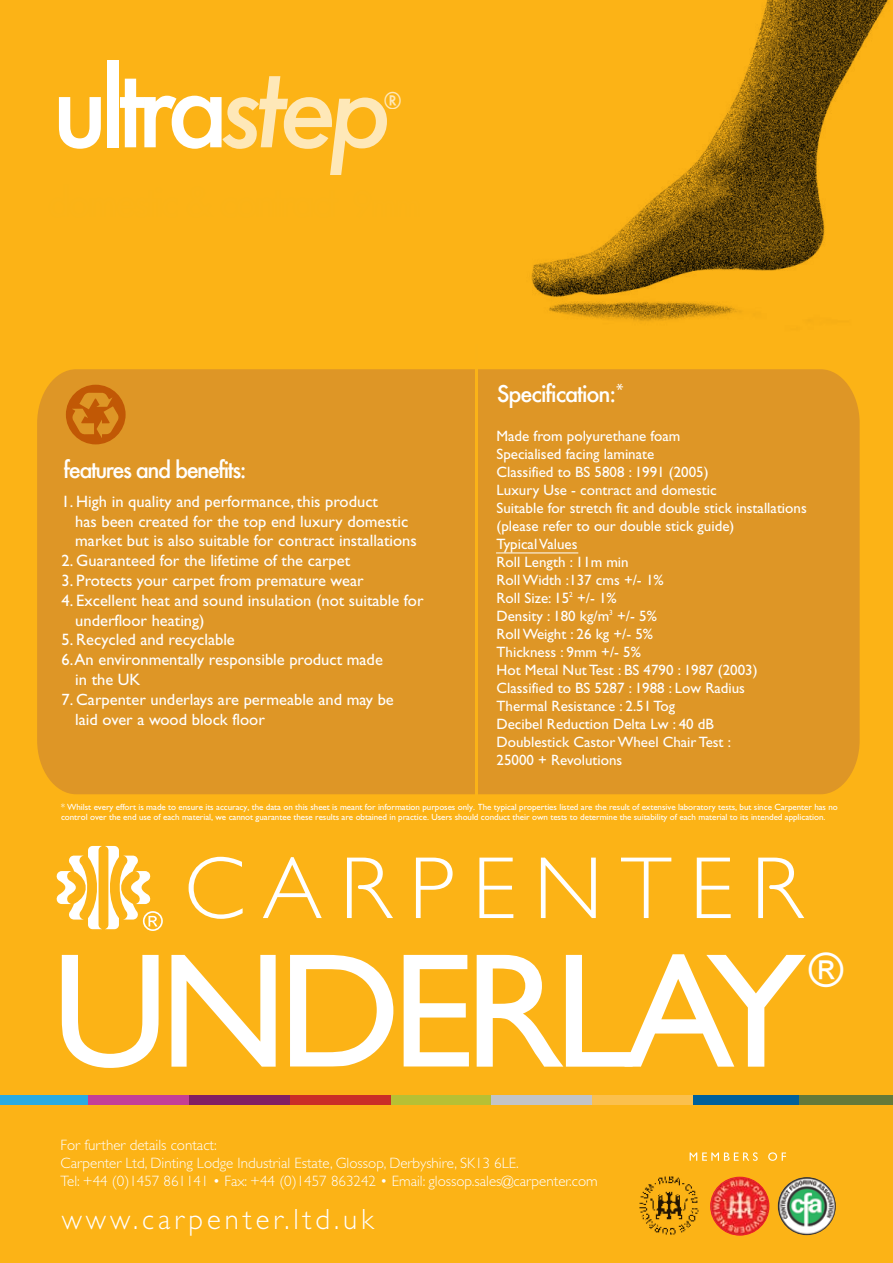
<style>
.page{position:relative;width:893px;height:1263px;background:#fcb316}
.page>*{position:absolute;margin:0;border:0;box-sizing:border-box;transform-origin:0 0}
.t1{font:163.8px "Gill Sans";letter-spacing:-.06em;color:#fff}
.t2{font:500 105.6px "Futura";letter-spacing:-.08em;color:#fff}
.t3{font:46.5px "Gill Sans";color:#fff}
.t4{font:300 29.4px "Gill Sans";letter-spacing:.14em;color:#fff}
.t5{font:500 22.5px "Futura";letter-spacing:-.06em;color:#fff}
.t6{font:500 22.5px "Futura";letter-spacing:-.06em;color:#fff;scale:.92 1}
.t7{font:18px "Myriad Pro";color:#fff}
.t8{font:16.5px/19.8px "Gill Sans";color:#fff}
.t9{font:16.35px/19.8px "Gill Sans";color:#fff}
.t10{font:15px/18px "Gill Sans";color:#fff}
.t11{font:300 15px/18px "Gill Sans";color:#fff}
.t12{font:9px/10.8px "Gill Sans";letter-spacing:-.005em;color:#fff}
.s1{font-style:italic}
</style>
<div class="page">
<div style="left:0;top:1095px;width:94px;height:10px;background:#29abe2"></div>
<div style="left:88px;top:1095px;width:107px;height:10px;background:#c44097"></div>
<div style="left:189px;top:1095px;width:107px;height:10px;background:#812063"></div>
<div style="left:290px;top:1095px;width:107px;height:10px;background:#c92f27"></div>
<div style="left:391px;top:1095px;width:106px;height:10px;background:#b7c034"></div>
<div style="left:491px;top:1095px;width:107px;height:10px;background:#c3c4c6"></div>
<div style="left:592px;top:1095px;width:107px;height:10px;background:#fbc04e"></div>
<div style="left:693px;top:1095px;width:107px;height:10px;background:#00609a"></div>
<div style="left:800px;top:1095px;width:93px;height:10px;background:#657939"></div>
<img style="left:531px;top:0;width:358px;height:321px">
<div style="left:37px;top:369px;width:823px;height:425px;background:#de9626"></div>
<hr style="left:496px;top:553px;width:82px;height:1px;background:#fff">
<svg style="left:66px;top:385px;width:60px;height:59px;background:#cf7615"></svg>
<hr style="left:475px;top:345px;width:3px;height:468px;background:#fbb317">
<svg style="left:690px;top:1152px;width:68px;height:9px"></svg>
<svg style="left:768px;top:1152px;width:18px;height:9px"></svg>
<svg style="left:56px;top:846px;width:748px;height:85px"></svg>
<img style="left:778px;top:1177px;width:58px;height:58px;border-radius:29px">
<img style="left:639px;top:1176px;width:60px;height:59px">
<img style="left:711px;top:1177px;width:58px;height:58px;border-radius:29px">
<div style="left:710px;top:1177px;width:59px;height:58px;border:1px solid #ec2026;border-radius:50%"></div>
<h2 class="t2" style="left:52px;top:36px;width:342px">ultra<span class="s1">step</span></h2>
<h3 class="t6" style="left:383px;top:85px;width:21px">®</h3>
<h3 class="t5" style="left:63px;top:454px;width:185px">features and benefits:</h3>
<p class="t8" style="left:75px;top:491px;width:343px;text-indent:-14px">1. High in quality and performance, this product<br>has been created for the top end luxury domestic market but is also suitable for contract installations</p>
<p class="t8" style="left:61px;top:551px;width:290px">2. Guaranteed for the lifetime of the carpet</p>
<p class="t8" style="left:61px;top:571px;width:304px">3. Protects your carpet from premature wear</p>
<p class="t8" style="left:75px;top:590px;width:350px;text-indent:-14px">4. Excellent heat and sound insulation (not suitable for underfloor heating)</p>
<p class="t8" style="left:61px;top:630px;width:175px">5. Recycled and recyclable</p>
<p class="t8" style="left:75px;top:650px;width:309px;text-indent:-14px">6. An environmentally responsible product made in the UK</p>
<p class="t9" style="left:75px;top:689px;width:320px;text-indent:-14px">7. Carpenter underlays are permeable and may be laid over a wood block floor</p>
<h3 class="t5" style="left:497px;top:378px;width:121px">Specification:</h3>
<p class="t10" style="left:496px;top:427px;width:312px">Made from polyurethane foam<br>Specialised facing laminate<br>Classified to BS 5808 : 1991 (2005)<br>Luxury Use - contract and domestic<br>Suitable for stretch fit and double stick installations (please refer to our double stick guide)<br>TypicalValues<br>Roll Length : 11m min<br>RollWidth :137 cms +/- 1%<br>Roll Size: 15<sup>2</sup> +/- 1%<br>Density : 180 kg/m<sup>3</sup> +/- 5%<br>RollWeight : 26 kg +/- 5%<br>Thickness : 9mm +/- 5%<br>Hot Metal Nut Test : BS 4790 : 1987 (2003)<br>Classified to BS 5287 : 1988 : Low Radius<br>Thermal Resistance : 2.51 Tog<br>Decibel Reduction Delta Lw : 40 dB<br>Doublestick CastorWheel Chair Test :<br>25000 + Revolutions</p>
<p class="t7" style="left:616px;top:379px;width:9px">*</p>
<p class="t12" style="left:61px;top:801px;width:778px">* Whilst every effort is made to ensure its accuracy, the data on this sheet is meant for information purposes only. The typical properties listed are the result of extensive laboratory tests, but since Carpenter has no control over the end use of each material, we cannot guarantee these results are obtained in practice. Users should conduct their own tests to determine the suitability of each material to its intended application.</p>
<h1 class="t1" style="left:52px;top:915px;width:756px">UNDERLAY</h1>
<h3 class="t3" style="left:809px;top:942px;width:36px">®</h3>
<p class="t11" style="left:61px;top:1136px;width:539px">For further details contact:<br>Carpenter Ltd, Dinting Lodge Industrial Estate, Glossop, Derbyshire, SK13 6LE.<br>Tel: +44 (0)1457 861141 • Fax: +44 (0)1457 863242 • Email: glossop.sales@carpenter.com</p>
<h3 class="t4" style="left:62px;top:1202px;width:313px">www.carpenter.ltd.uk</h3>
</div>
